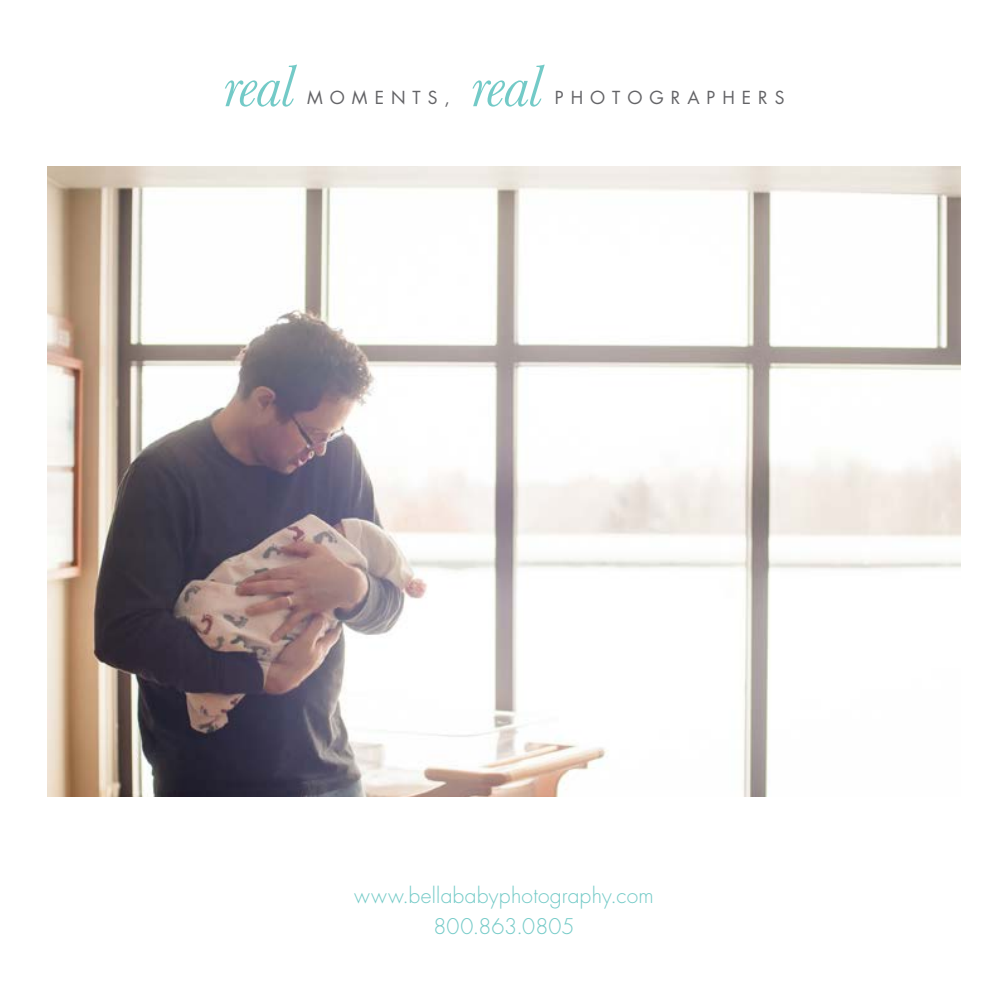
<style>
.page{position:relative;width:1008px;height:1008px;background:#fff}
.page>*{position:absolute;margin:0;border:0;box-sizing:border-box;transform-origin:0 0}
.t1{font:italic 61.25px "Baskerville";letter-spacing:-.025em;color:#73cac7}
.t2{font:300 21px/31.5px "Futura Std";letter-spacing:.01em;color:#73cac7;text-align:center}
.t3{font:17.5px "Futura Std";letter-spacing:.4em;color:#636366}
</style>
<div class="page">
<img style="left:47px;top:166px;width:914px;height:630px">
<h1 class="t1" style="left:223px;top:50px;width:72px">real</h1>
<p class="t3" style="left:307px;top:87px;width:144px">MOMENTS,</p>
<h1 class="t1" style="left:471px;top:50px;width:72px">real</h1>
<p class="t3" style="left:555px;top:87px;width:231px">PHOTOGRAPHERS</p>
<p class="t2" style="left:354px;top:880px;width:301px">www.bellababyphotography.com<br>800.863.0805</p>
</div>
